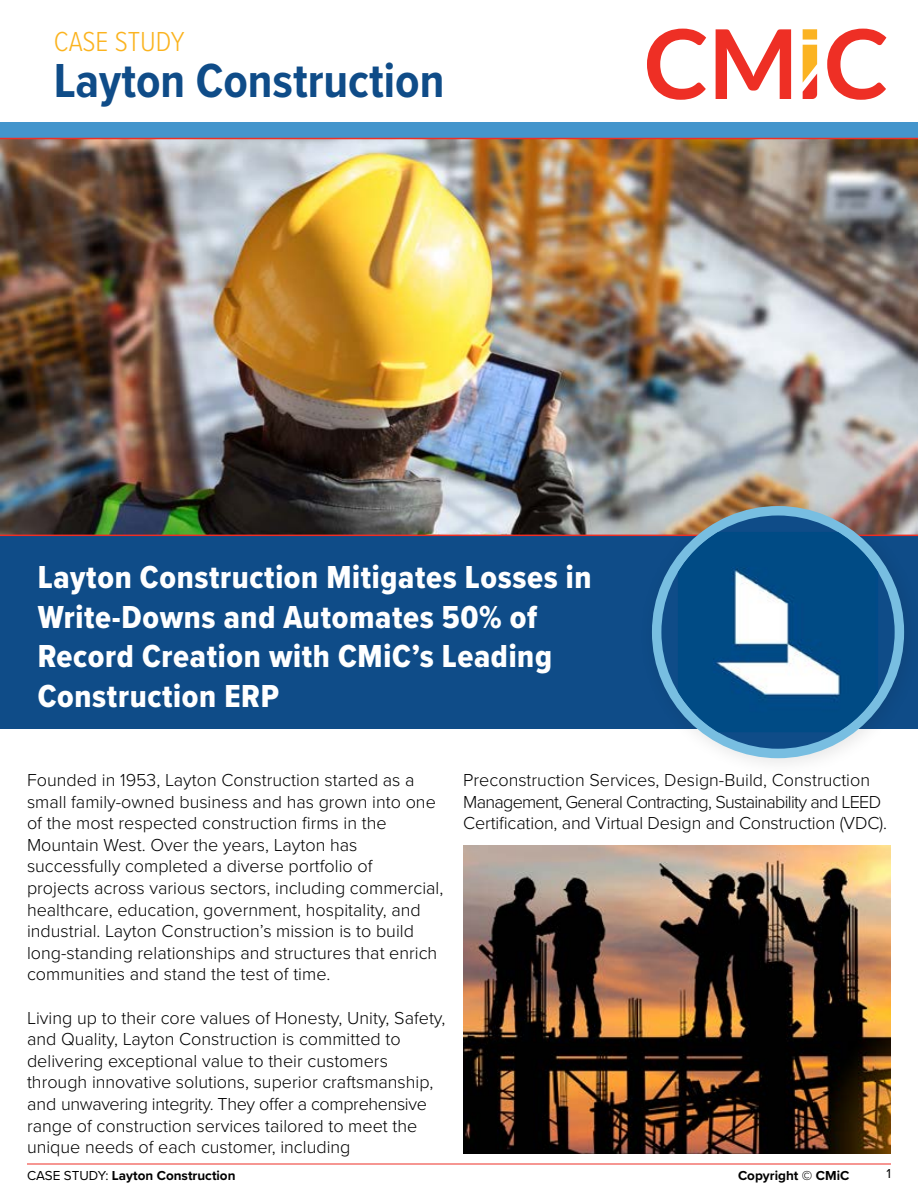
<style>
.page{position:relative;width:918px;height:1188px;background:#fff}
.page>*{position:absolute;margin:0;border:0;box-sizing:border-box;transform-origin:0 0}
.t1{font:700 49.5px "Proxima Nova Cond";color:#0f4c88}
.t2{font:33px/39.6px "Proxima Nova Cond Extrabld";letter-spacing:.02em;color:#fff}
.t3{font:300 28.5px "Proxima Nova Cond";color:#fbb31e}
.t4{font:300 18px/21.6px "Proxima Nova";color:#000}
.t5{font:700 13.5px "Proxima Nova";color:#000}
.t6{font:13.5px "Proxima Nova";color:#000}
.s1{font-weight:400}
</style>
<div class="page">
<hr style="left:27px;top:1164px;width:864px;height:1px;background:#ee2e26">
<img style="left:0;top:139px;width:918px;height:396px">
<div style="left:0;top:535px;width:918px;height:194px;background:#0f4c88"></div>
<div style="left:0;top:123px;width:918px;height:15px;background:#4495cc"></div>
<hr style="left:0;top:138px;width:918px;height:1px;background:#ee2f25">
<hr style="left:0;top:535px;width:918px;height:1px;background:#ee2f25">
<svg style="left:647px;top:29px;width:59px;height:71px"></svg>
<svg style="left:716px;top:29px;width:75px;height:70px"></svg>
<svg style="left:827px;top:29px;width:59px;height:71px"></svg>
<svg style="left:803px;top:29px;width:14px;height:70px"></svg>
<img style="left:632px;top:486px;width:286px;height:277px">
<div style="left:652px;top:506px;width:252px;height:252px;background:#78bee1;border-radius:50%"></div>
<div style="left:661px;top:516px;width:234px;height:233px;background:#0f4c88;border-radius:50%"></div>
<img style="left:678px;top:532px;width:200px;height:200px">
<img style="left:463px;top:846px;width:428px;height:307px">
<h3 class="t3" style="left:54px;top:21px;width:132px">CASE STUDY</h3>
<h1 class="t1" style="left:54px;top:44px;width:392px">Layton Construction</h1>
<h2 class="t2" style="left:38px;top:557px;width:555px">Layton Construction Mitigates Losses in<br>Write-Downs and Automates 50% of<br>Record Creation with CMiC’s Leading<br>Construction ERP</h2>
<p class="t4" style="left:27px;top:768px;width:418px">Founded in 1953, Layton Construction started as a small family-owned business and has grown into one of the most respected construction firms in the Mountain West. Over the years, Layton has successfully completed a diverse portfolio of<br>projects across various sectors, including commercial, healthcare, education, government, hospitality, and industrial. Layton Construction’s mission is to build long-standing relationships and structures that enrich communities and stand the test of time.</p>
<p class="t4" style="left:27px;top:1006px;width:420px">Living up to their core values of Honesty, Unity, Safety, and Quality, Layton Construction is committed to delivering exceptional value to their customers through innovative solutions, superior craftsmanship, and unwavering integrity. They offer a comprehensive range of construction services tailored to meet the unique needs of each customer, including</p>
<p class="t4" style="left:463px;top:768px;width:425px">Preconstruction Services, Design-Build, Construction<br>Management, General Contracting, Sustainability and LEED<br>Certification, and Virtual Design and Construction (VDC).</p>
<p class="t5" style="left:27px;top:1165px;width:210px"><span class="s1">CASE STUDY:</span> Layton Construction</p>
<p class="t5" style="left:738px;top:1165px;width:113px">Copyright © CMiC</p>
<p class="t6" style="left:886px;top:1167px;width:6px">1</p>
</div>
